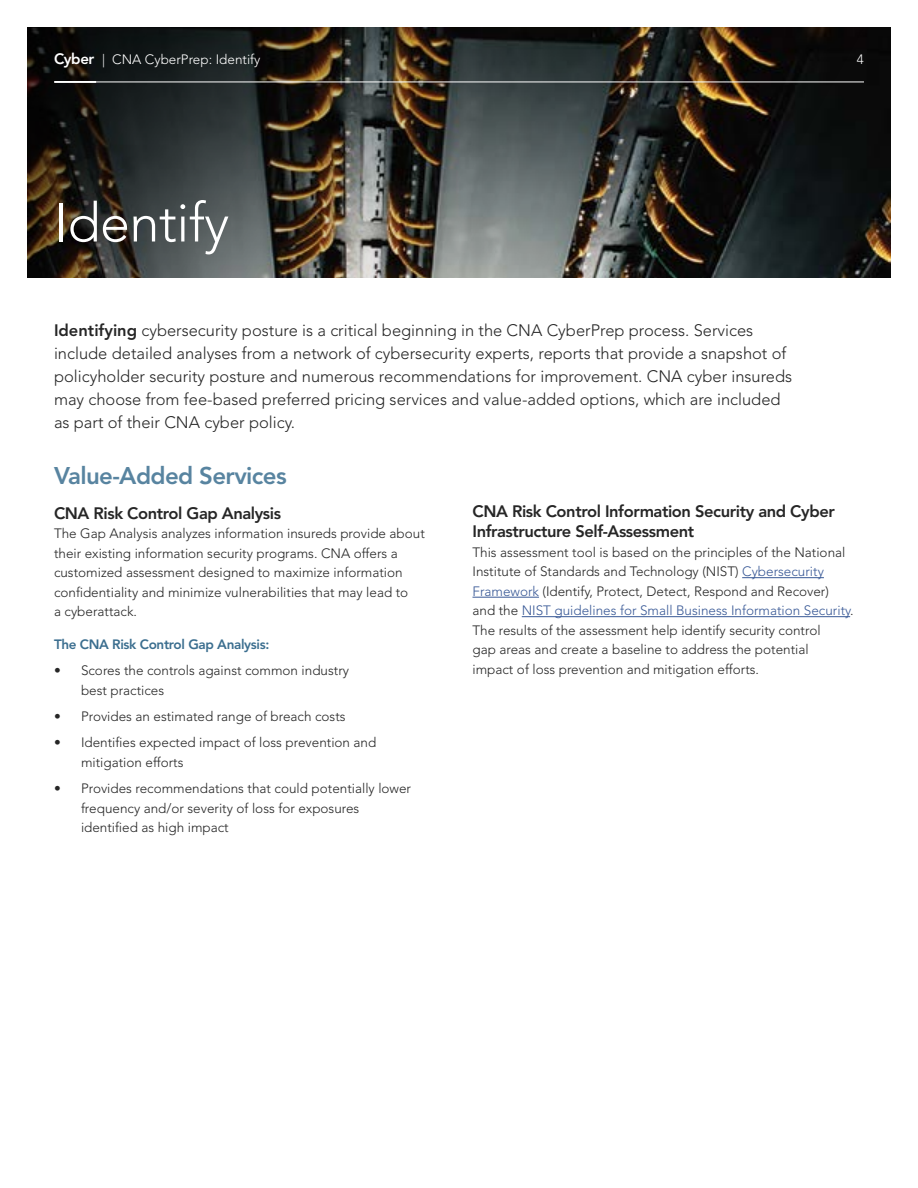
<style>
.page{position:relative;width:918px;height:1188px;background:#fff}
.page>*{position:absolute;margin:0;border:0;box-sizing:border-box;transform-origin:0 0}
.t1{font:300 54px "Avenir LT Std";letter-spacing:-.01em;color:#fff}
.t2{font:800 24px "Avenir LT Std";letter-spacing:-.025em;color:#5884a0}
.t3{font:300 16.5px/22.8px "Avenir LT Std";color:#262626}
.t4{font:800 16.5px/19.8px "Avenir LT Std";letter-spacing:-.025em;color:#262626}
.t5{font:300 13.5px/19.5px "Avenir LT Std";color:#262626}
.t6{font:800 13.5px "Avenir LT Std";letter-spacing:-.025em;color:#3b6e8f}
.t7{font:300 13.5px "Avenir LT Std";color:#fff}
.s1{font-weight:800;font-size:15px}
.s2{font-weight:800}
.s3{color:#395996}
</style>
<div class="page">
<img style="left:27px;top:27px;width:864px;height:251px">
<hr style="left:54px;top:81px;width:42px;height:2px;background:#fff">
<hr style="left:54px;top:82px;width:810px;height:1px;background:#fff">
<hr style="left:742px;top:577px;width:82px;height:1px;background:#395996">
<hr style="left:472px;top:597px;width:67px;height:1px;background:#395996">
<hr style="left:522px;top:616px;width:328px;height:1px;background:#395996">
<p class="t7" style="left:54px;top:51px;width:208px"><span class="s1">Cyber</span> | CNA CyberPrep: Identify</p>
<h1 class="t1" style="left:54px;top:191px;width:177px">Identify</h1>
<p class="t3" style="left:54px;top:319px;width:740px"><span class="s2">Identifying</span> cybersecurity posture is a critical beginning in the CNA CyberPrep process. Services include detailed analyses from a network of cybersecurity experts, reports that provide a snapshot of policyholder security posture and numerous recommendations for improvement. CNA cyber insureds may choose from fee-based preferred pricing services and value-added options, which are included as part of their CNA cyber policy.</p>
<p class="t7" style="left:857px;top:51px;width:9px">4</p>
<h2 class="t2" style="left:54px;top:462px;width:234px">Value-Added Services</h2>
<p class="t4" style="left:54px;top:503px;width:229px">CNA Risk Control Gap Analysis</p>
<p class="t5" style="left:54px;top:524px;width:372px">The Gap Analysis analyzes information insureds provide about their existing information security programs. CNA offers a customized assessment designed to maximize information confidentiality and minimize vulnerabilities that may lead to<br>a cyberattack.</p>
<p class="t6" style="left:54px;top:636px;width:217px">The CNA Risk Control Gap Analysis:</p>
<p class="t5" style="left:81px;top:661px;width:270px;text-indent:-27px">• Scores the controls against common industry best practices</p>
<p class="t5" style="left:54px;top:707px;width:293px">• Provides an estimated range of breach costs</p>
<p class="t5" style="left:81px;top:733px;width:297px;text-indent:-27px">• Identifies expected impact of loss prevention and mitigation efforts</p>
<p class="t5" style="left:81px;top:779px;width:332px;text-indent:-27px">• Provides recommendations that could potentially lower frequency and/or severity of loss for exposures identified as high impact</p>
<p class="t4" style="left:472px;top:502px;width:364px">CNA Risk Control Information Security and Cyber<br>Infrastructure Self-Assessment</p>
<p class="t5" style="left:472px;top:542px;width:383px">This assessment tool is based on the principles of the National Institute of Standards and Technology (NIST) <span class="s3">Cybersecurity Framework</span> (Identify, Protect, Detect, Respond and Recover) and the <span class="s3">NIST guidelines for Small Business Information Security</span>.<br>The results of the assessment help identify security control<br>gap areas and create a baseline to address the potential<br>impact of loss prevention and mitigation efforts.</p>
</div>
